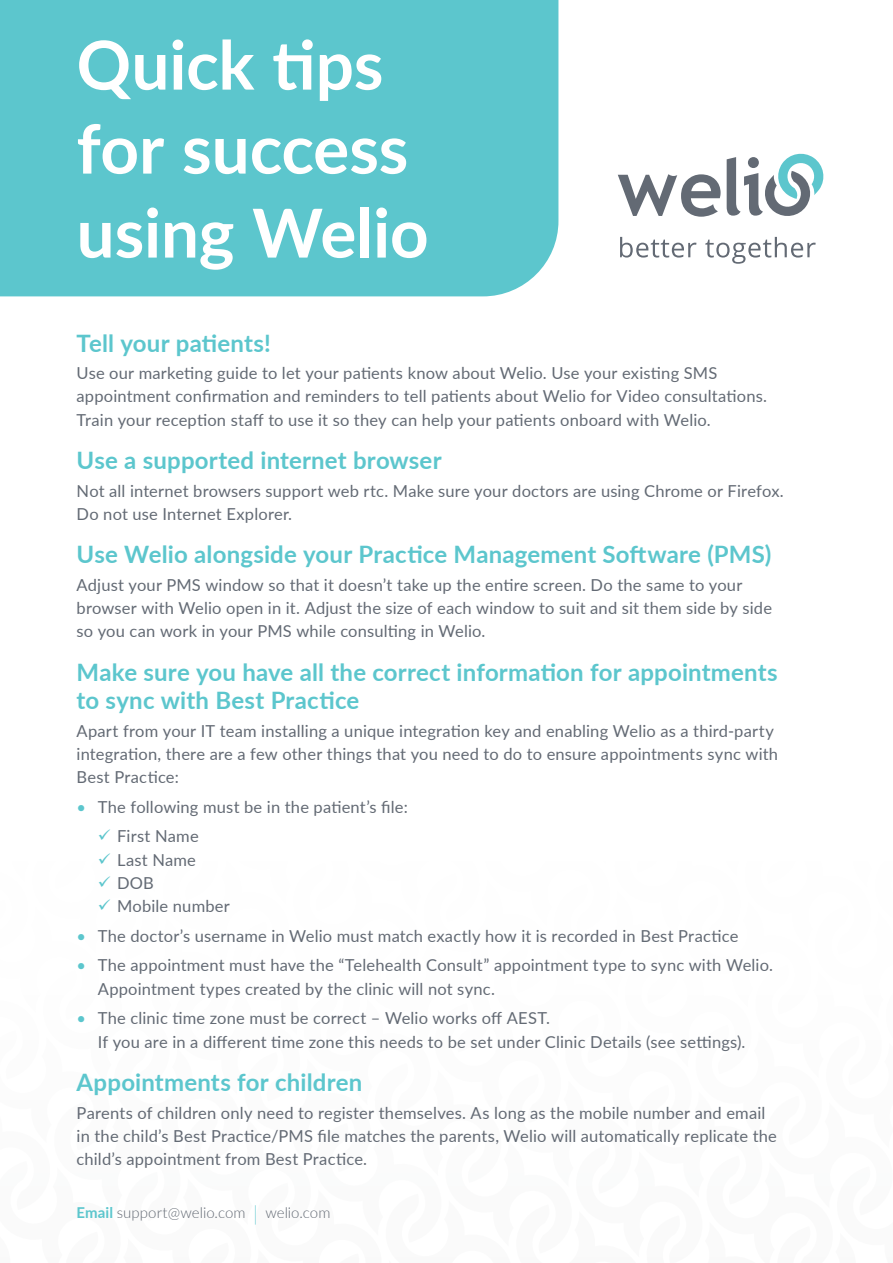
<style>
.page{position:relative;width:893px;height:1263px;background:#fff}
.page>*{position:absolute;margin:0;border:0;box-sizing:border-box;transform-origin:0 0}
.t1{font:700 67.5px/84px "Lato";letter-spacing:-.005em;color:#fff}
.t2{font:700 24px/28.5px "Lato";letter-spacing:.01em;color:#5cc6cd}
.t3{font:16.5px/23.2px "Lato";letter-spacing:.01em;color:#636a74}
.t4{font:300 15px "Lato";color:#636a74}
.s1{color:#5cc6cd}
.s2{font-weight:700;color:#5cc6cd}
.s3{font-size:21px;color:#5cc6cd}
</style>
<div class="page">
<svg style="left:0;top:0;width:824px;height:297px"></svg>
<div style="left:0;top:0;width:558px;height:296px;background:#5cc6cd"></div>
<h1 class="t1" style="left:77px;top:20px;width:354px">Quick tips for success using Welio</h1>
<h2 class="t2" style="left:77px;top:328px;width:196px">Tell your patients!</h2>
<p class="t3" style="left:77px;top:361px;width:692px">Use our marketing guide to let your patients know about Welio. Use your existing SMS appointment confirmation and reminders to tell patients about Welio for Video consultations.<br>Train your reception staff to use it so they can help your patients onboard with Welio.</p>
<h2 class="t2" style="left:77px;top:445px;width:367px">Use a supported internet browser</h2>
<p class="t3" style="left:77px;top:478px;width:709px">Not all internet browsers support web rtc. Make sure your doctors are using Chrome or Firefox.<br>Do not use Internet Explorer.</p>
<h2 class="t2" style="left:77px;top:539px;width:696px">Use Welio alongside your Practice Management Software (PMS)</h2>
<p class="t3" style="left:77px;top:572px;width:697px">Adjust your PMS window so that it doesn’t take up the entire screen. Do the same to your browser with Welio open in it. Adjust the size of each window to suit and sit them side by side so you can work in your PMS while consulting in Welio.</p>
<h2 class="t2" style="left:77px;top:657px;width:703px">Make sure you have all the correct information for appointments to sync with Best Practice</h2>
<p class="t3" style="left:77px;top:718px;width:703px">Apart from your IT team installing a unique integration key and enabling Welio as a third-party integration, there are a few other things that you need to do to ensure appointments sync with<br>Best Practice:</p>
<p class="t3" style="left:77px;top:794px;width:333px"><span class="s1">•</span> The following must be in the patient’s file:</p>
<p class="t3" style="left:98px;top:824px;width:102px"><span class="s1">✓</span> First Name</p>
<p class="t3" style="left:98px;top:847px;width:100px"><span class="s1">✓</span> Last Name</p>
<p class="t3" style="left:98px;top:871px;width:58px"><span class="s1">✓</span> DOB</p>
<p class="t3" style="left:98px;top:894px;width:134px"><span class="s1">✓</span> Mobile number</p>
<p class="t3" style="left:77px;top:923px;width:663px"><span class="s1">•</span> The doctor’s username in Welio must match exactly how it is recorded in Best Practice</p>
<p class="t3" style="left:98px;top:953px;width:677px;text-indent:-21px"><span class="s1">•</span> The appointment must have the “Telehealth Consult” appointment type to sync with Welio.<br>Appointment types created by the clinic will not sync.</p>
<p class="t3" style="left:98px;top:1006px;width:649px;text-indent:-21px"><span class="s1">•</span> The clinic time zone must be correct – Welio works off AEST.<br>If you are in a different time zone this needs to be set under Clinic Details (see settings).</p>
<h2 class="t2" style="left:77px;top:1067px;width:287px">Appointments for children</h2>
<p class="t3" style="left:77px;top:1100px;width:702px">Parents of children only need to register themselves. As long as the mobile number and email in the child’s Best Practice/PMS file matches the parents, Welio will automatically replicate the child’s appointment from Best Practice.</p>
<p class="t4" style="left:77px;top:1202px;width:255px"><span class="s2">Email</span> support@welio.com <span class="s3">|</span> welio.com</p>
</div>
